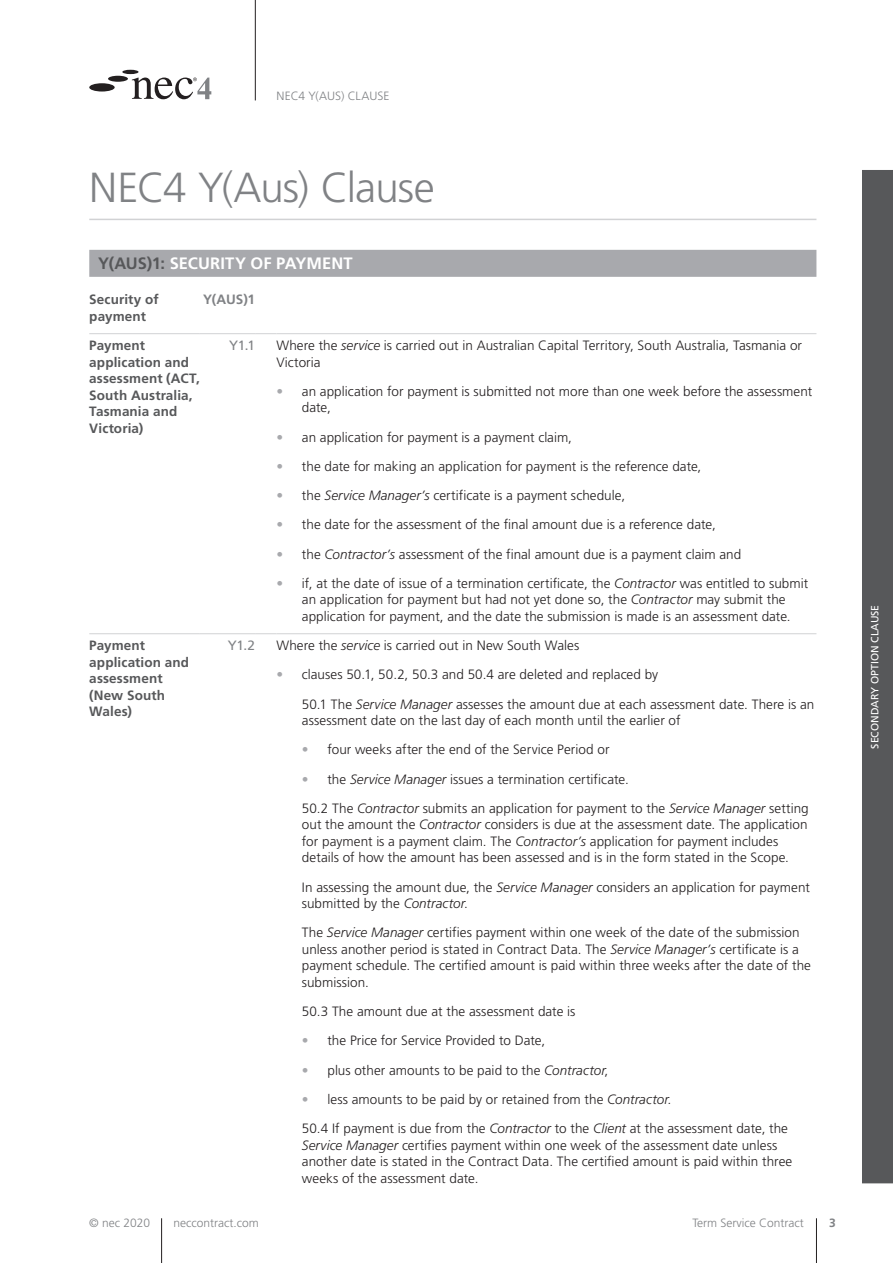
<style>
.page{position:relative;width:893px;height:1263px;background:#fff}
.page>*{position:absolute;margin:0;border:0;box-sizing:border-box;transform-origin:0 0}
.t1{font:300 42px "Frutiger";letter-spacing:-.02em;color:#808285}
.t2{font:700 16.5px "Frutiger";letter-spacing:.005em;color:#fff}
.t3{font:300 13.5px/16.5px "Frutiger";letter-spacing:.005em;color:#231f20}
.t4{font:700 13.5px/16.5px "Frutiger";letter-spacing:.01em;color:#57585a}
.t5{font:13.5px "Frutiger";color:#808285}
.t6{font:700 13.5px "Frutiger";color:#808285}
.t7{font:300 12px "Frutiger";color:#808285}
.t8{font:700 12px "Frutiger";color:#808285}
.t9{font:10.5px "Frutiger";color:#fff}
.s1{color:#57585a}
.s2{font-style:italic}
.s3{color:#a8a9ad}
</style>
<div class="page">
<hr style="left:816px;top:1218px;width:1px;height:45px;background:#231f20">
<hr style="left:161px;top:1218px;width:1px;height:45px;background:#231f20">
<hr style="left:255px;top:0;width:1px;height:100px;background:#231f20">
<div style="left:89px;top:83px;width:26px;height:9px;background:#231f20;border-radius:50%"></div>
<div style="left:108px;top:76px;width:20px;height:6px;background:#231f20;border-radius:50%"></div>
<svg style="left:122px;top:70px;width:17px;height:4px"></svg>
<svg style="left:132px;top:77px;width:79px;height:22px"></svg>
<div style="left:862px;top:170px;width:31px;height:1014px;background:#57585a"></div>
<hr style="left:89px;top:219px;width:727px;height:1px;background:#d1d2d4">
<div style="left:89px;top:250px;width:727px;height:27px;background:#a8a9ad"></div>
<hr style="left:89px;top:333px;width:111px;height:1px;background:#d1d2d4">
<hr style="left:200px;top:333px;width:55px;height:1px;background:#d1d2d4">
<svg style="left:255px;top:333px;width:21px;height:1px"></svg>
<hr style="left:276px;top:333px;width:540px;height:1px;background:#d1d2d4">
<hr style="left:89px;top:633px;width:111px;height:1px;background:#d1d2d4">
<hr style="left:200px;top:633px;width:55px;height:1px;background:#d1d2d4">
<svg style="left:255px;top:633px;width:21px;height:1px"></svg>
<hr style="left:276px;top:633px;width:540px;height:1px;background:#d1d2d4">
<p class="t7" style="left:276px;top:90px;width:93px">NEC4 Y(Aus) Clause</p>
<h1 class="t1" style="left:89px;top:163px;width:347px">NEC4 Y(Aus) Clause</h1>
<p class="t2" style="left:98px;top:254px;width:256px"><span class="s1">Y(AUS)1:</span> SECURITY OF PAYMENT</p>
<p class="t4" style="left:89px;top:291px;width:71px">Security of payment</p>
<p class="t6" style="left:203px;top:292px;width:54px">Y(AUS)1</p>
<p class="t4" style="left:89px;top:337px;width:112px">Payment application and assessment (ACT,<br>South Australia,<br>Tasmania and<br>Victoria)</p>
<p class="t5" style="left:229px;top:338px;width:27px">Y1.1</p>
<p class="t3" style="left:276px;top:337px;width:527px">Where the <span class="s2">service</span> is carried out in Australian Capital Territory, South Australia, Tasmania or<br>Victoria</p>
<p class="t3" style="left:302px;top:383px;width:512px;text-indent:-26px"><span class="s3">•</span> an application for payment is submitted not more than one week before the assessment date,</p>
<p class="t3" style="left:276px;top:429px;width:297px"><span class="s3">•</span> an application for payment is a payment claim,</p>
<p class="t3" style="left:276px;top:458px;width:426px"><span class="s3">•</span> the date for making an application for payment is the reference date,</p>
<p class="t3" style="left:276px;top:487px;width:350px"><span class="s3">•</span> the <span class="s2">Service Manager’s</span> certificate is a payment schedule,</p>
<p class="t3" style="left:276px;top:517px;width:441px"><span class="s3">•</span> the date for the assessment of the final amount due is a reference date,</p>
<p class="t3" style="left:276px;top:546px;width:466px"><span class="s3">•</span> the <span class="s2">Contractor’s</span> assessment of the final amount due is a payment claim and</p>
<p class="t3" style="left:276px;top:575px;width:533px;text-align:center"><span class="s3">•</span> if, at the date of issue of a termination certificate, the <span class="s2">Contractor</span> was entitled to submit an application for payment but had not yet done so, the <span class="s2">Contractor</span> may submit the application for payment, and the date the submission is made is an assessment date.</p>
<p class="t4" style="left:89px;top:637px;width:101px">Payment application and assessment (New South<br>Wales)</p>
<p class="t5" style="left:228px;top:638px;width:29px">Y1.2</p>
<p class="t3" style="left:276px;top:637px;width:304px">Where the <span class="s2">service</span> is carried out in New South Wales</p>
<p class="t3" style="left:302px;top:660px;width:514px;line-height:29.2px;text-indent:-26px"><span class="s3">•</span> clauses 50.1, 50.2, 50.3 and 50.4 are deleted and replaced by<br>50.1 The <span class="s2">Service Manager</span> assesses the amount due at each assessment date. There is an</p>
<p class="t3" style="left:302px;top:712px;width:380px">assessment date on the last day of each month until the earlier of</p>
<p class="t3" style="left:302px;top:742px;width:309px"><span class="s3">•</span> four weeks after the end of the Service Period or</p>
<p class="t3" style="left:302px;top:764px;width:508px;line-height:29.2px"><span class="s3">•</span> the <span class="s2">Service Manager</span> issues a termination certificate.<br>50.2 The <span class="s2">Contractor</span> submits an application for payment to the <span class="s2">Service Manager</span> setting</p>
<p class="t3" style="left:302px;top:817px;width:507px">out the amount the <span class="s2">Contractor</span> considers is due at the assessment date. The application for payment is a payment claim. The <span class="s2">Contractor’s</span> application for payment includes details of how the amount has been assessed and is in the form stated in the Scope.</p>
<p class="t3" style="left:302px;top:879px;width:509px">In assessing the amount due, the <span class="s2">Service Manager</span> considers an application for payment submitted by the <span class="s2">Contractor</span>.</p>
<p class="t3" style="left:302px;top:925px;width:511px">The <span class="s2">Service Manager</span> certifies payment within one week of the date of the submission unless another period is stated in Contract Data. The <span class="s2">Service Manager’s</span> certificate is a payment schedule. The certified amount is paid within three weeks after the date of the submission.</p>
<p class="t3" style="left:302px;top:1003px;width:275px">50.3 The amount due at the assessment date is</p>
<p class="t3" style="left:302px;top:1033px;width:245px"><span class="s3">•</span> the Price for Service Provided to Date,</p>
<p class="t3" style="left:302px;top:1062px;width:308px"><span class="s3">•</span> plus other amounts to be paid to the <span class="s2">Contractor</span>,</p>
<p class="t3" style="left:302px;top:1085px;width:488px;line-height:29.2px"><span class="s3">•</span> less amounts to be paid by or retained from the <span class="s2">Contractor.<br></span>50.4 If payment is due from the <span class="s2">Contractor</span> to the <span class="s2">Client</span> at the assessment date, the</p>
<p class="t3" style="left:302px;top:1137px;width:492px"><span class="s2">Service Manager</span> certifies payment within one week of the assessment date unless another date is stated in the Contract Data. The certified amount is paid within three weeks of the assessment date.</p>
<p class="t7" style="left:89px;top:1216px;width:62px">© nec 2020</p>
<p class="t7" style="left:174px;top:1216px;width:87px">neccontract.com</p>
<p class="t7" style="left:692px;top:1216px;width:113px">Term Service Contract</p>
<p class="t8" style="left:829px;top:1216px;width:8px">3</p>
<p class="t9" style="left:868px;top:749px;width:145px;rotate:-90deg">SECONDARY OPTION CLAUSE</p>
</div>
